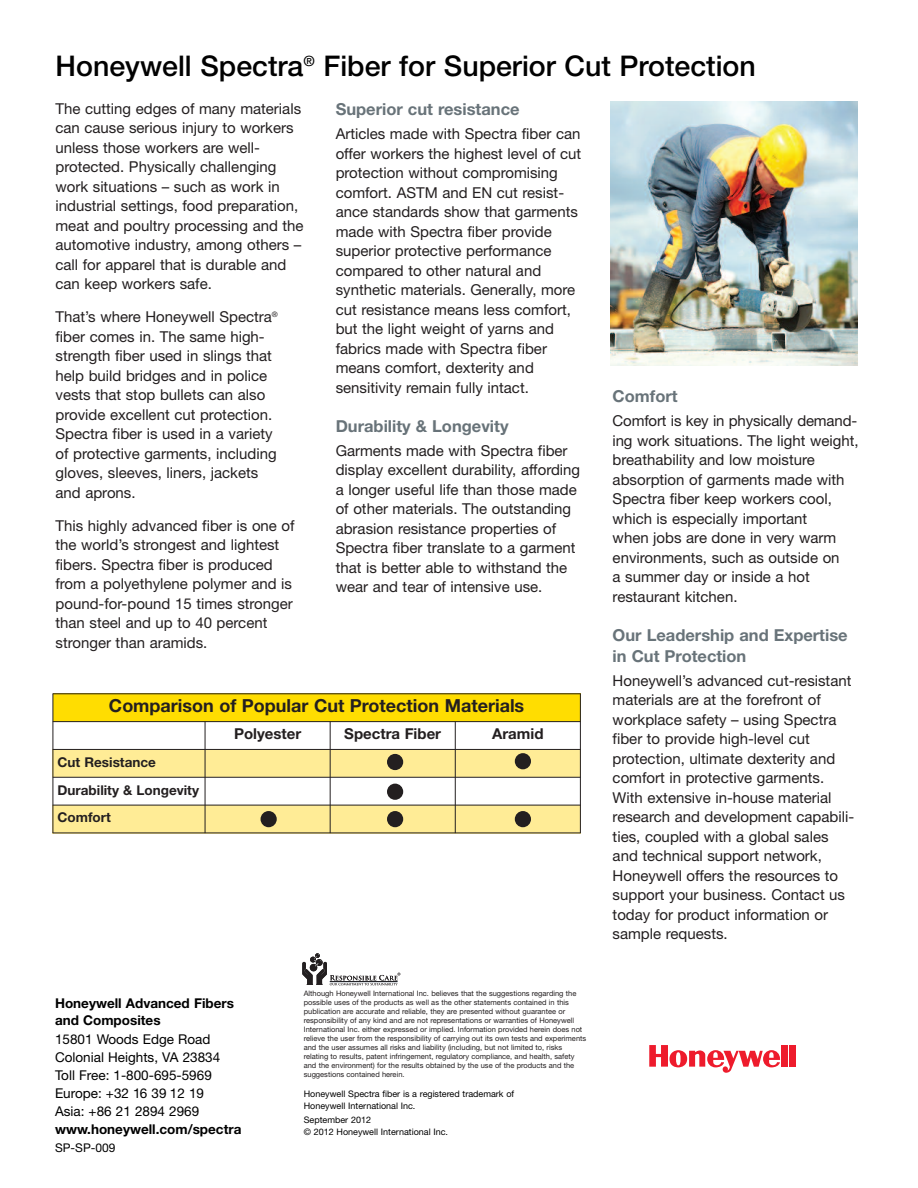
<style>
.page{position:relative;width:918px;height:1188px;background:#fff}
.page>*{position:absolute;margin:0;border:0;box-sizing:border-box;transform-origin:0 0}
.t1{font:500 28.5px "Helvetica Neue";color:#010101}
.t2{font:700 18px "Helvetica Neue";color:#231f20}
.t3{font:700 16.5px/21px "Helvetica Neue";color:#687379}
.t4{font:15px/19.5px "Helvetica Neue";color:#231f20}
.t5{font:700 15px "Helvetica Neue";color:#231f20}
.t6{font:13.5px/18px "Helvetica Neue";color:#010101}
.t7{font:700 13.5px/16.5px "Helvetica Neue";color:#010101}
.t8{font:700 13.5px/27.9px "Helvetica Neue";color:#231f20}
.t9{font:12px "Helvetica Neue";color:#010101}
.t10{font:9px/12px "Helvetica Neue";color:#010101}
.t11{font:7.5px/9px "Helvetica Neue";color:#231f20}
</style>
<div class="page">
<div style="left:781px;top:1045px;width:7px;height:22px;background:#ee1b2c"></div>
<div style="left:790px;top:1045px;width:6px;height:22px;background:#ee1b2c"></div>
<svg style="left:649px;top:1045px;width:131px;height:28px"></svg>
<img style="left:611px;top:102px;width:246px;height:264px">
<svg style="left:302px;top:953px;width:98px;height:32px"></svg>
<div style="left:53px;top:694px;width:527px;height:28px;background:#ffdd01"></div>
<div style="left:53px;top:749px;width:152px;height:28px;background:#ffec96"></div>
<div style="left:205px;top:749px;width:125px;height:28px;background:#ffec96"></div>
<div style="left:330px;top:749px;width:125px;height:28px;background:#ffec96"></div>
<div style="left:455px;top:749px;width:126px;height:28px;background:#ffec96"></div>
<div style="left:53px;top:805px;width:152px;height:28px;background:#ffec96"></div>
<div style="left:205px;top:805px;width:125px;height:28px;background:#ffec96"></div>
<div style="left:330px;top:805px;width:125px;height:28px;background:#ffec96"></div>
<div style="left:455px;top:805px;width:126px;height:28px;background:#ffec96"></div>
<hr style="left:53px;top:694px;width:1px;height:139px;background:#231f20">
<hr style="left:205px;top:721px;width:1px;height:112px;background:#231f20">
<hr style="left:330px;top:721px;width:1px;height:112px;background:#231f20">
<hr style="left:455px;top:721px;width:1px;height:112px;background:#231f20">
<hr style="left:580px;top:694px;width:1px;height:139px;background:#231f20">
<hr style="left:53px;top:694px;width:528px;height:1px;background:#231f20">
<hr style="left:53px;top:721px;width:528px;height:1px;background:#231f20">
<hr style="left:53px;top:749px;width:528px;height:1px;background:#231f20">
<hr style="left:53px;top:777px;width:528px;height:1px;background:#231f20">
<hr style="left:53px;top:805px;width:528px;height:1px;background:#231f20">
<hr style="left:53px;top:833px;width:528px;height:1px;background:#231f20">
<div style="left:387px;top:754px;width:16px;height:16px;background:#231f20;border-radius:50%"></div>
<div style="left:387px;top:784px;width:16px;height:16px;background:#231f20;border-radius:50%"></div>
<div style="left:387px;top:811px;width:16px;height:16px;background:#231f20;border-radius:50%"></div>
<div style="left:515px;top:811px;width:16px;height:16px;background:#231f20;border-radius:50%"></div>
<div style="left:515px;top:753px;width:16px;height:16px;background:#231f20;border-radius:50%"></div>
<div style="left:261px;top:811px;width:16px;height:16px;background:#231f20;border-radius:50%"></div>
<h1 class="t1" style="left:56px;top:56px;width:702px">Honeywell Spectra<sup>®</sup> Fiber for Superior Cut Protection</h1>
<p class="t4" style="left:56px;top:100px;width:250px">The cutting edges of many materials can cause serious injury to workers unless those workers are well&shy;protected. Physically challenging work situations – such as work in industrial settings, food preparation, meat and poultry processing and the automotive industry, among others – call for apparel that is durable and can keep workers safe.</p>
<p class="t4" style="left:56px;top:309px;width:224px">That’s where Honeywell Spectra<sup>® </sup>fiber comes in. The same high&shy;strength fiber used in slings that help build bridges and in police vests that stop bullets can also provide excellent cut protection.<br>Spectra fiber is used in a variety of protective garments, including gloves, sleeves, liners, jackets and aprons.</p>
<p class="t4" style="left:56px;top:517px;width:241px">This highly advanced fiber is one of the world’s strongest and lightest fibers. Spectra fiber is produced from a polyethylene polymer and is pound-for-pound 15 times stronger than steel and up to 40 percent stronger than aramids.</p>
<p class="t3" style="left:336px;top:100px;width:185px">Superior cut resistance</p>
<p class="t4" style="left:336px;top:125px;width:247px">Articles made with Spectra fiber can offer workers the highest level of cut protection without compromising comfort. ASTM and EN cut resist&shy;ance standards show that garments made with Spectra fiber provide superior protective performance compared to other natural and synthetic materials. Generally, more cut resistance means less comfort, but the light weight of yarns and fabrics made with Spectra fiber means comfort, dexterity and sensitivity remain fully intact.</p>
<p class="t3" style="left:336px;top:417px;width:174px">Durability &amp; Longevity</p>
<p class="t4" style="left:336px;top:442px;width:246px">Garments made with Spectra fiber display excellent durability, affording a longer useful life than those made of other materials. The outstanding abrasion resistance properties of Spectra fiber translate to a garment that is better able to withstand the wear and tear of intensive use.</p>
<p class="t3" style="left:613px;top:387px;width:67px">Comfort</p>
<p class="t4" style="left:613px;top:412px;width:247px">Comfort is key in physically demand&shy;ing work situations. The light weight, breathability and low moisture absorption of garments made with<br>Spectra fiber keep workers cool, which is especially important<br>when jobs are done in very warm environments, such as outside on<br>a summer day or inside a hot restaurant kitchen.</p>
<p class="t3" style="left:613px;top:626px;width:237px">Our Leadership and Expertise in Cut Protection</p>
<p class="t4" style="left:613px;top:672px;width:243px">Honeywell’s advanced cut-resistant materials are at the forefront of workplace safety – using Spectra fiber to provide high-level cut protection, ultimate dexterity and comfort in protective garments.<br>With extensive in-house material research and development capabili&shy;ties, coupled with a global sales and technical support network,<br>Honeywell offers the resources to support your business. Contact us today for product information or sample requests.</p>
<p class="t2" style="left:109px;top:700px;width:417px">Comparison of Popular Cut Protection Materials</p>
<p class="t5" style="left:234px;top:729px;width:69px">Polyester</p>
<p class="t5" style="left:344px;top:729px;width:98px">Spectra Fiber</p>
<p class="t5" style="left:492px;top:729px;width:53px">Aramid</p>
<p class="t8" style="left:58px;top:749px;width:143px">Cut Resistance<br>Durability &amp; Longevity<br>Comfort</p>
<p class="t7" style="left:55px;top:996px;width:180px">Honeywell Advanced Fibers and Composites</p>
<p class="t6" style="left:55px;top:1032px;width:167px">15801 Woods Edge Road<br>Colonial Heights, VA 23834<br>Toll Free: 1-800-695-5969<br>Europe: +32 16 39 12 19<br>Asia: +86 21 2894 2969</p>
<p class="t7" style="left:55px;top:1122px;width:188px">www.honeywell.com/spectra</p>
<p class="t9" style="left:55px;top:1143px;width:62px">SP-SP-009</p>
<p class="t11" style="left:304px;top:990px;width:284px">Although Honeywell International Inc. believes that the suggestions regarding the possible uses of the products as well as the other statements contained in this publication are accurate and reliable, they are presented without guarantee or responsibility of any kind and are not representations or warranties of Honeywell International Inc. either expressed or implied. Information provided herein does not relieve the user from the responsibility of carrying out its own tests and experiments and the user assumes all risks and liability (including, but not limited to, risks relating to results, patent infringement, regulatory compliance, and health, safety and the environment) for the results obtained by the use of the products and the suggestions contained herein.</p>
<p class="t10" style="left:304px;top:1089px;width:212px">Honeywell Spectra fiber is a registered trademark of<br>Honeywell International Inc.</p>
<p class="t10" style="left:304px;top:1115px;width:146px">September 2012<br>© 2012 Honeywell International Inc.</p>
</div>
